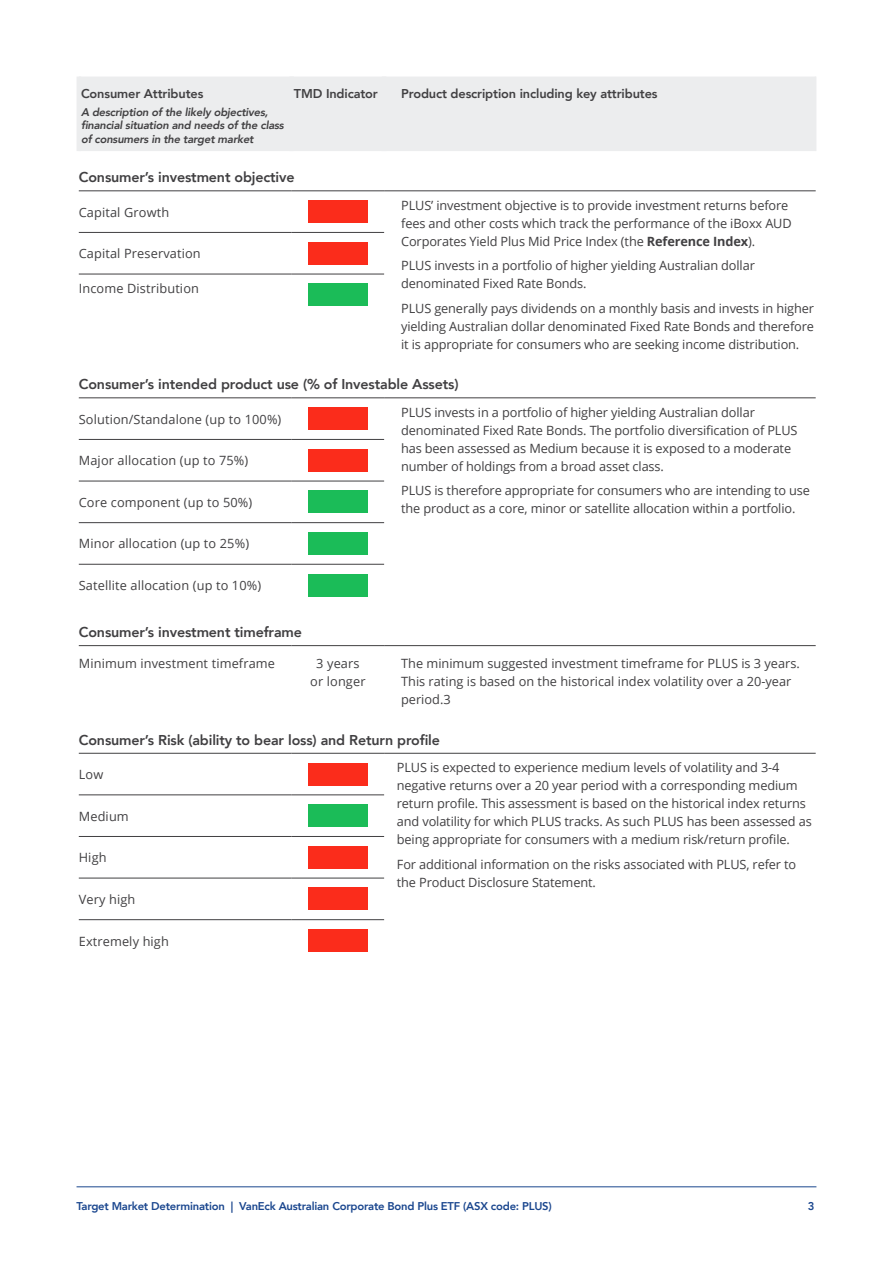
<style>
.page{position:relative;width:893px;height:1263px;background:#fff}
.page>*{position:absolute;margin:0;border:0;box-sizing:border-box;transform-origin:0 0}
.t1{font:800 14.25px "Avenir";letter-spacing:-.01em;color:#414042}
.t2{font:12.75px/18px "Open Sans";letter-spacing:-.01em;color:#414042}
.t3{font:12.75px/18px "Open Sans";letter-spacing:.01em;color:#414042;text-align:center}
.t4{font:800 12.75px "Avenir";letter-spacing:-.01em;color:#414042}
.t5{font:italic 800 11.25px/13.5px "Avenir";letter-spacing:-.02em;color:#414042}
.t6{font:800 11.25px "Avenir";letter-spacing:-.02em;color:#1a468e}
.s1{font-weight:700}
.s2{font-style:inherit}
</style>
<div class="page">
<hr style="left:77px;top:1186px;width:739px;height:1px;background:#1a468e">
<div style="left:81px;top:77px;width:734px;height:74px;background:#ecedee"></div>
<hr style="left:382px;top:77px;width:4px;height:74px;background:#ecedee">
<hr style="left:79px;top:439px;width:213px;height:1px;background:#414042">
<hr style="left:79px;top:795px;width:213px;height:1px;background:#414042">
<hr style="left:79px;top:836px;width:213px;height:1px;background:#414042">
<hr style="left:79px;top:232px;width:213px;height:1px;background:#414042">
<hr style="left:292px;top:232px;width:92px;height:1px;background:#414042">
<hr style="left:292px;top:439px;width:92px;height:1px;background:#414042">
<hr style="left:292px;top:795px;width:92px;height:1px;background:#414042">
<hr style="left:292px;top:836px;width:92px;height:1px;background:#414042">
<hr style="left:79px;top:190px;width:213px;height:1px;background:#414042">
<hr style="left:292px;top:190px;width:92px;height:1px;background:#414042">
<div style="left:289px;top:77px;width:5px;height:74px;background:#ecedee"></div>
<hr style="left:815px;top:77px;width:1px;height:74px;background:#ecedee">
<hr style="left:77px;top:77px;width:4px;height:74px;background:#ecedee">
<hr style="left:79px;top:397px;width:213px;height:1px;background:#414042">
<hr style="left:292px;top:397px;width:92px;height:1px;background:#414042">
<hr style="left:79px;top:481px;width:213px;height:1px;background:#414042">
<hr style="left:79px;top:522px;width:213px;height:1px;background:#414042">
<hr style="left:79px;top:564px;width:213px;height:1px;background:#414042">
<hr style="left:292px;top:481px;width:92px;height:1px;background:#414042">
<hr style="left:292px;top:522px;width:92px;height:1px;background:#414042">
<hr style="left:292px;top:564px;width:92px;height:1px;background:#414042">
<hr style="left:384px;top:397px;width:432px;height:1px;background:#414042">
<hr style="left:384px;top:190px;width:432px;height:1px;background:#414042">
<hr style="left:384px;top:645px;width:432px;height:1px;background:#414042">
<hr style="left:79px;top:878px;width:213px;height:1px;background:#414042">
<hr style="left:292px;top:878px;width:92px;height:1px;background:#414042">
<hr style="left:292px;top:919px;width:92px;height:1px;background:#414042">
<hr style="left:79px;top:274px;width:213px;height:1px;background:#414042">
<hr style="left:292px;top:274px;width:92px;height:1px;background:#414042">
<hr style="left:79px;top:645px;width:213px;height:1px;background:#414042">
<hr style="left:292px;top:645px;width:92px;height:1px;background:#414042">
<hr style="left:79px;top:919px;width:213px;height:1px;background:#414042">
<hr style="left:79px;top:753px;width:213px;height:1px;background:#414042">
<hr style="left:292px;top:753px;width:92px;height:1px;background:#414042">
<hr style="left:384px;top:753px;width:432px;height:1px;background:#414042">
<div style="left:308px;top:200px;width:59px;height:23px;background:#fb2c1b"></div>
<div style="left:308px;top:242px;width:59px;height:23px;background:#fb2c1b"></div>
<div style="left:308px;top:283px;width:59px;height:23px;background:#1bbc58"></div>
<div style="left:308px;top:407px;width:59px;height:23px;background:#fb2c1b"></div>
<div style="left:308px;top:449px;width:59px;height:23px;background:#fb2c1b"></div>
<div style="left:308px;top:490px;width:59px;height:23px;background:#1bbc58"></div>
<div style="left:308px;top:532px;width:59px;height:23px;background:#1bbc58"></div>
<div style="left:308px;top:574px;width:59px;height:22px;background:#1bbc58"></div>
<div style="left:308px;top:763px;width:59px;height:22px;background:#fb2c1b"></div>
<div style="left:308px;top:804px;width:59px;height:23px;background:#1bbc58"></div>
<div style="left:308px;top:846px;width:59px;height:23px;background:#fb2c1b"></div>
<div style="left:308px;top:887px;width:59px;height:23px;background:#fb2c1b"></div>
<div style="left:308px;top:929px;width:59px;height:23px;background:#fb2c1b"></div>
<p class="t4" style="left:81px;top:83px;width:124px">Consumer Attributes</p>
<p class="t5" style="left:81px;top:105px;width:204px">A description of the likely objectives, financial situation and needs of the class of consumers in the target market</p>
<p class="t4" style="left:294px;top:83px;width:85px">TMD Indicator</p>
<p class="t4" style="left:401px;top:83px;width:258px">Product description including key attributes</p>
<p class="t1" style="left:79px;top:166px;width:217px">Consumer’s investment objective</p>
<p class="t3" style="left:79px;top:203px;width:92px">Capital Growth</p>
<p class="t2" style="left:401px;top:196px;width:392px">PLUS’ investment objective is to provide investment returns before fees and other costs which track the performance of the iBoxx AUD<br>Corporates Yield Plus Mid Price Index (the <span class="s1">Reference Index</span>).</p>
<p class="t2" style="left:401px;top:256px;width:355px">PLUS invests in a portfolio of higher yielding Australian dollar denominated Fixed Rate Bonds.</p>
<p class="t2" style="left:401px;top:299px;width:414px;text-align:justify">PLUS generally pays dividends on a monthly basis and invests in higher yielding Australian dollar denominated Fixed Rate Bonds and therefore it is appropriate for consumers who are seeking income distribution.</p>
<p class="t3" style="left:79px;top:244px;width:123px">Capital Preservation</p>
<p class="t3" style="left:79px;top:279px;width:122px">Income Distribution</p>
<p class="t1" style="left:79px;top:373px;width:381px">Consumer’s intended product use (% of Investable Assets)</p>
<p class="t3" style="left:79px;top:410px;width:204px">Solution/Standalone (up to 100%)</p>
<p class="t2" style="left:401px;top:403px;width:398px">PLUS invests in a portfolio of higher yielding Australian dollar denominated Fixed Rate Bonds. The portfolio diversification of PLUS has been assessed as Medium because it is exposed to a moderate number of holdings from a broad asset class.</p>
<p class="t2" style="left:401px;top:481px;width:410px">PLUS is therefore appropriate for consumers who are intending to use the product as a core, minor or satellite allocation within a portfolio.</p>
<p class="t3" style="left:79px;top:451px;width:171px">Major allocation (up to 75%)</p>
<p class="t3" style="left:79px;top:493px;width:175px">Core component (up to 50%)</p>
<p class="t3" style="left:79px;top:534px;width:172px">Minor allocation (up to 25%)</p>
<p class="t3" style="left:79px;top:576px;width:184px">Satellite allocation (up to 10%)</p>
<p class="t1" style="left:79px;top:621px;width:225px">Consumer’s investment timeframe</p>
<p class="t3" style="left:79px;top:654px;width:198px">Minimum investment timeframe</p>
<p class="t3" style="left:310px;top:654px;width:57px">3 years or longer</p>
<p class="t2" style="left:401px;top:654px;width:400px">The minimum suggested investment timeframe for PLUS is <span class="s2">3</span> years.<br>This rating is based on the historical index volatility over a 20-year period.<span class="s2">3</span></p>
<p class="t1" style="left:79px;top:729px;width:363px">Consumer’s Risk (ability to bear loss) and Return profile</p>
<p class="t2" style="left:79px;top:765px;width:26px">Low</p>
<p class="t2" style="left:397px;top:758px;width:416px">PLUS is expected to experience medium levels of volatility and 3-4 negative returns over a 20 year period with a corresponding medium return profile. This assessment is based on the historical index returns and volatility for which PLUS tracks. As such PLUS has been assessed as being appropriate for consumers with a medium risk/return profile.</p>
<p class="t2" style="left:397px;top:855px;width:401px">For additional information on the risks associated with PLUS, refer to the Product Disclosure Statement.</p>
<p class="t2" style="left:79px;top:807px;width:52px">Medium</p>
<p class="t2" style="left:79px;top:848px;width:29px">High</p>
<p class="t3" style="left:79px;top:890px;width:58px">Very high</p>
<p class="t3" style="left:79px;top:932px;width:92px">Extremely high</p>
<p class="t6" style="left:77px;top:1197px;width:477px">Target Market Determination | VanEck Australian Corporate Bond Plus ETF (ASX code: PLUS)</p>
<p class="t6" style="left:808px;top:1197px;width:8px">3</p>
</div>
